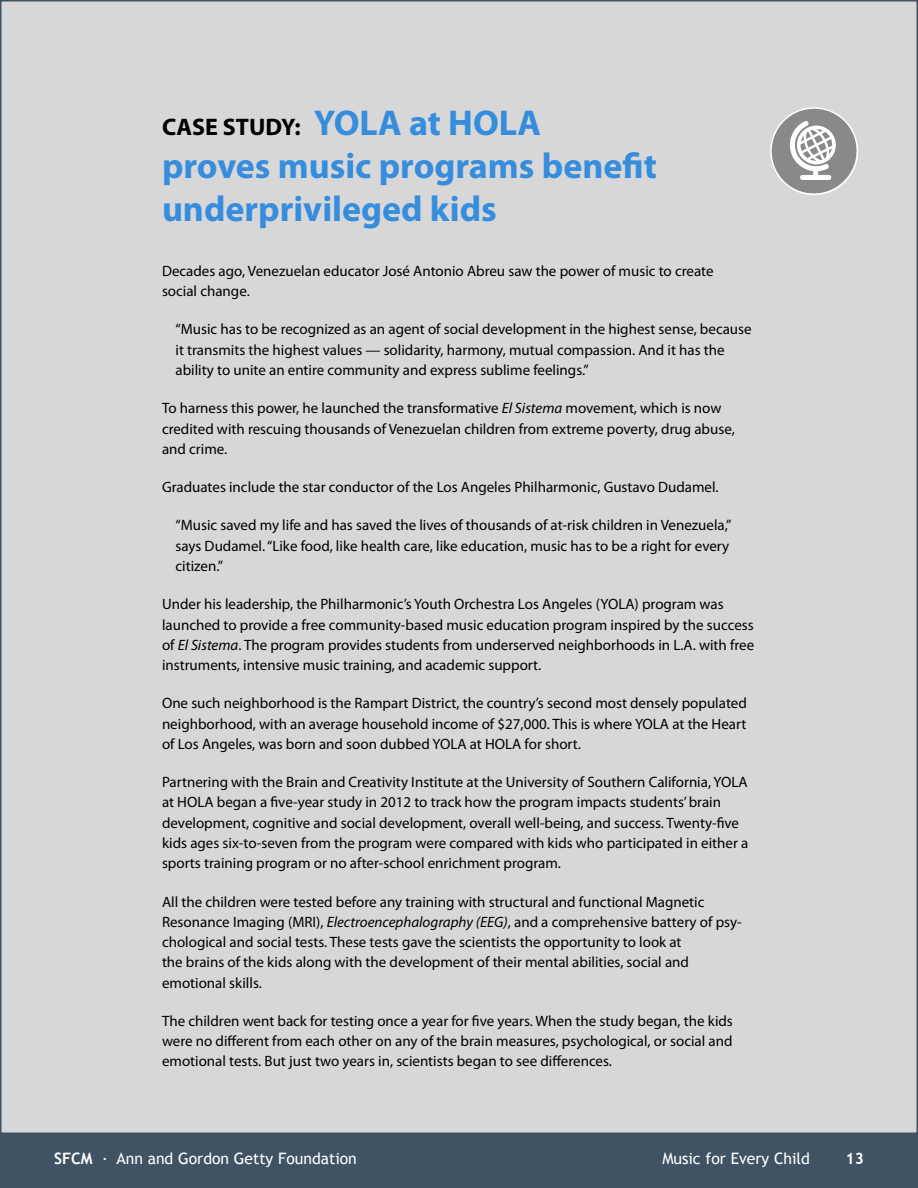
<style>
.page{position:relative;width:918px;height:1188px;background:#fff}
.page>*{position:absolute;margin:0;border:0;box-sizing:border-box;transform-origin:0 0}
.subhead_3{font:700 36px/43.2px "Myriad Pro";color:#368ddd}
.subhead_3-2{font:700 24px "Myriad Pro";color:#000}
.t1{font:15.75px "Trebuchet MS";color:#fff}
.t2{font:700 15.75px "Trebuchet MS";color:#fff}
.body{font:15px/20.2px "Myriad Pro";color:#000}
.s1{font-size:36px;color:#368ddd}
.s2{font-style:italic}
.s3{font-weight:700}
</style>
<div class="page">
<div style="left:0;top:1134px;width:918px;height:54px;background:#3f5364"></div>
<div style="left:1px;top:1px;width:916px;height:1132px;background:#d6d7d6"></div>
<svg style="left:771px;top:108px;width:86px;height:85px"></svg>
<div style="left:770px;top:107px;width:88px;height:88px;border:2px solid #fff;border-radius:50%"></div>
<p class="subhead_3-2" style="left:162px;top:111px;width:381px">CASE STUDY: <span class="s1">YOLA at HOLA</span></p>
<p class="subhead_3" style="left:162px;top:143px;width:496px">proves music programs benefit underprivileged kids</p>
<p class="body" style="left:162px;top:260px;width:553px">Decades ago, Venezuelan educator José Antonio Abreu saw the power of music to create social change.</p>
<p class="body" style="left:176px;top:319px;width:578px">“Music has to be recognized as an agent of social development in the highest sense, because it transmits the highest values — solidarity, harmony, mutual compassion. And it has the ability to unite an entire community and express sublime feelings.”</p>
<p class="body" style="left:162px;top:398px;width:574px">To harness this power, he launched the transformative <span class="s2">El Sistema</span> movement, which is now credited with rescuing thousands of Venezuelan children from extreme poverty, drug abuse, and crime.</p>
<p class="body" style="left:162px;top:477px;width:558px">Graduates include the star conductor of the Los Angeles Philharmonic, Gustavo Dudamel.</p>
<p class="body" style="left:176px;top:515px;width:558px">“Music saved my life and has saved the lives of thousands of at-risk children in Venezuela,” says Dudamel. “Like food, like health care, like education, music has to be a right for every citizen.”</p>
<p class="body" style="left:162px;top:594px;width:594px">Under his leadership, the Philharmonic’s Youth Orchestra Los Angeles (YOLA) program was launched to provide a free community-based music education program inspired by the success of <span class="s2">El Sistema</span>. The program provides students from underserved neighborhoods in L.A. with free instruments, intensive music training, and academic support.</p>
<p class="body" style="left:162px;top:693px;width:586px;text-align:justify">One such neighborhood is the Rampart District, the country’s second most densely populated neighborhood, with an average household income of $27,000. This is where YOLA at the Heart of Los Angeles, was born and soon dubbed YOLA at HOLA for short.</p>
<p class="body" style="left:162px;top:772px;width:588px">Partnering with the Brain and Creativity Institute at the University of Southern California, YOLA at HOLA began a five-year study in 2012 to track how the program impacts students’ brain development, cognitive and social development, overall well-being, and success. Twenty-five kids ages six-to-seven from the program were compared with kids who participated in either a sports training program or no after-school enrichment program.</p>
<p class="body" style="left:162px;top:891px;width:581px">All the children were tested before any training with structural and functional Magnetic Resonance Imaging (MRI), <span class="s2">Electroencephalography (EEG)</span>, and a comprehensive battery of psy&shy;chological and social tests. These tests gave the scientists the opportunity to look at<br>the brains of the kids along with the development of their mental abilities, social and emotional skills.</p>
<p class="body" style="left:162px;top:1011px;width:572px;text-align:justify">The children went back for testing once a year for five years. When the study began, the kids were no different from each other on any of the brain measures, psychological, or social and emotional tests. But just two years in, scientists began to see differences.</p>
<p class="t1" style="left:54px;top:1149px;width:304px"><span class="s3">SFCM</span> · Ann and Gordon Getty Foundation</p>
<p class="t1" style="left:662px;top:1149px;width:149px">Music for Every Child</p>
<p class="t2" style="left:846px;top:1148px;width:20px">13</p>
</div>
